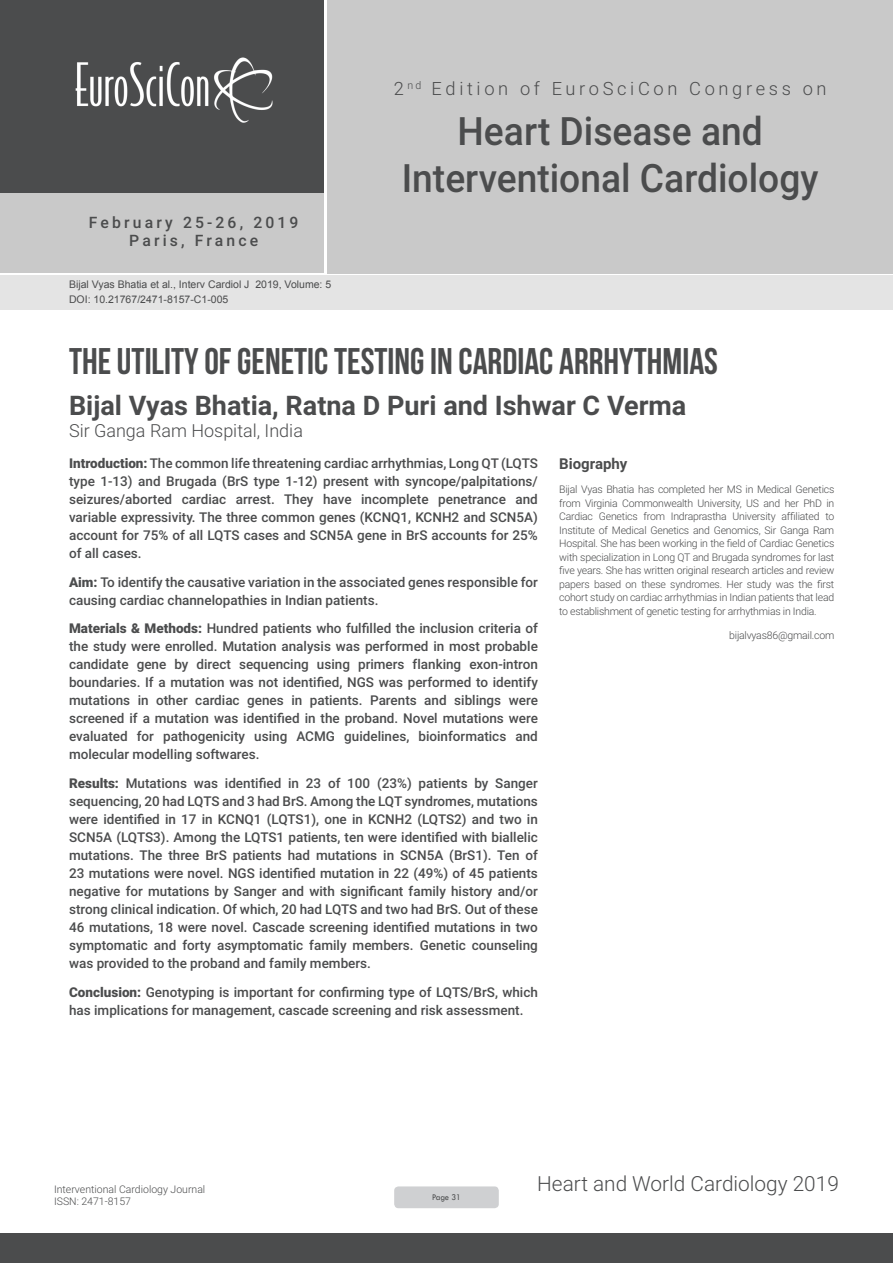
<style>
.page{position:relative;width:893px;height:1263px;background:#fff}
.page>*{position:absolute;margin:0;border:0;box-sizing:border-box;transform-origin:0 0}
.t1{font:500 39.15px/47px "Roboto";color:#4b4c4d;text-align:center;scale:.95 1}
.t2{font:37.05px "Bebas Neue";color:#4b4c4d}
.t3{font:700 27px "Roboto";color:#4b4c4d}
.t4{font:300 20.85px "Roboto";color:#4b4c4d}
.t5{font:300 18.3px "Roboto";letter-spacing:.2em;color:#4b4c4d}
.t6{font:300 18px "Roboto";color:#4b4c4d}
.t7{font:500 15.75px/18.9px "Roboto";letter-spacing:.2em;color:#4b4c4d;text-align:center}
.Bio_Heading{font:700 15px "Roboto";color:#4b4c4d}
.Abstract{font:500 13.5px/18px "Roboto";color:#4b4c4d;text-align:justify}
.Biography{font:300 10.5px/13.5px "Roboto";letter-spacing:-.02em;color:#4b4c4d;text-align:justify}
.t8{font:10.5px "Arial";color:#4b4c4d}
.Biography-2{font:300 10.5px/12.6px "Roboto";color:#4b4c4d}
.t9{font:9px "Tw Cen";letter-spacing:-.02em;color:#4b4c4d;scale:.95 1}
.s1{font-weight:900}
</style>
<div class="page">
<div style="left:0;top:0;width:323px;height:193px;background:#4b4c4d"></div>
<div style="left:1px;top:193px;width:323px;height:80px;background:#c9c9c9"></div>
<div style="left:327px;top:0;width:566px;height:273px;background:#c9c9c9"></div>
<img style="left:75px;top:57px;width:198px;height:66px">
<div style="left:0;top:1233px;width:893px;height:30px;background:#4b4c4d"></div>
<div style="left:1px;top:275px;width:892px;height:35px;background:#e4e4e4"></div>
<div style="left:394px;top:1186px;width:105px;height:22px;background:#cfd0d2;border-radius:4px"></div>
<p class="t7" style="left:89px;top:212px;width:211px">February 25-26, 2019<br>Paris, France</p>
<p class="t8" style="left:69px;top:278px;width:264px">Bijal Vyas Bhatia et al., Interv Cardiol J 2019, Volume: 5</p>
<p class="t8" style="left:69px;top:292px;width:161px">DOI: 10.21767/2471-8157-C1-005</p>
<h3 class="t5" style="left:394px;top:76px;width:434px">2 <sup>nd</sup> Edition of EuroSciCon Congress on</h3>
<h1 class="t1" style="left:402px;top:106px;width:440px">Heart Disease and<br>Interventional Cardiology</h1>
<p class="t2" style="left:69px;top:340px;width:650px">THE UTILITY OF GENETIC TESTING IN CARDIAC ARRHYTHMIAS</p>
<p class="t3" style="left:69px;top:386px;width:619px">Bijal Vyas Bhatia, Ratna D Puri and Ishwar C Verma</p>
<p class="t6" style="left:69px;top:418px;width:235px">Sir Ganga Ram Hospital, India</p>
<p class="Abstract" style="left:69px;top:454px;width:470px"><span class="s1">Introduction:</span> The common life threatening cardiac arrhythmias, Long QT (LQTS type 1-13) and Brugada (BrS type 1-12) present with syncope/palpitations/ seizures/aborted cardiac arrest. They have incomplete penetrance and variable expressivity. The three common genes (KCNQ1, KCNH2 and SCN5A) account for 75% of all LQTS cases and SCN5A gene in BrS accounts for 25% of all cases.</p>
<p class="Abstract" style="left:69px;top:572px;width:470px"><span class="s1">Aim:</span> To identify the causative variation in the associated genes responsible for causing cardiac channelopathies in Indian patients.</p>
<p class="Abstract" style="left:69px;top:619px;width:470px"><span class="s1">Materials &amp; Methods:</span> Hundred patients who fulfilled the inclusion criteria of the study were enrolled. Mutation analysis was performed in most probable candidate gene by direct sequencing using primers flanking exon-intron boundaries. If a mutation was not identified, NGS was performed to identify mutations in other cardiac genes in patients. Parents and siblings were screened if a mutation was identified in the proband. Novel mutations were evaluated for pathogenicity using ACMG guidelines, bioinformatics and molecular modelling softwares.</p>
<p class="Abstract" style="left:69px;top:774px;width:470px"><span class="s1">Results:</span> Mutations was identified in 23 of 100 (23%) patients by Sanger sequencing, 20 had LQTS and 3 had BrS. Among the LQT syndromes, mutations were identified in 17 in KCNQ1 (LQTS1), one in KCNH2 (LQTS2) and two in SCN5A (LQTS3). Among the LQTS1 patients, ten were identified with biallelic mutations. The three BrS patients had mutations in SCN5A (BrS1). Ten of 23 mutations were novel. NGS identified mutation in 22 (49%) of 45 patients negative for mutations by Sanger and with significant family history and/or strong clinical indication. Of which, 20 had LQTS and two had BrS. Out of these 46 mutations, 18 were novel. Cascade screening identified mutations in two symptomatic and forty asymptomatic family members. Genetic counseling was provided to the proband and family members.</p>
<p class="Abstract" style="left:69px;top:982px;width:470px"><span class="s1">Conclusion:</span> Genotyping is important for confirming type of LQTS/BrS, which has implications for management, cascade screening and risk assessment.</p>
<p class="Bio_Heading" style="left:559px;top:453px;width:70px">Biography</p>
<p class="Biography" style="left:559px;top:482px;width:277px">Bijal Vyas Bhatia has completed her MS in Medical Genetics from Virginia Commonwealth University, US and her PhD in Cardiac Genetics from Indraprastha University affiliated to Institute of Medical Genetics and Genomics, Sir Ganga Ram Hospital. She has been working in the field of Cardiac Genetics with specialization in Long QT and Brugada syndromes for last five years. She has written original research articles and review papers based on these syndromes. Her study was the first cohort study on cardiac arrhythmias in Indian patients that lead to establishment of genetic testing for arrhythmias in India.</p>
<p class="Biography" style="left:729px;top:628px;width:107px">bijalvyas86@gmail.com</p>
<p class="Biography-2" style="left:54px;top:1182px;width:153px">Interventional Cardiology Journal<br>ISSN: 2471-8157</p>
<p class="t9" style="left:432px;top:1192px;width:32px">Page 31</p>
<h3 class="t4" style="left:537px;top:1169px;width:303px">Heart and World Cardiology 2019</h3>
</div>
